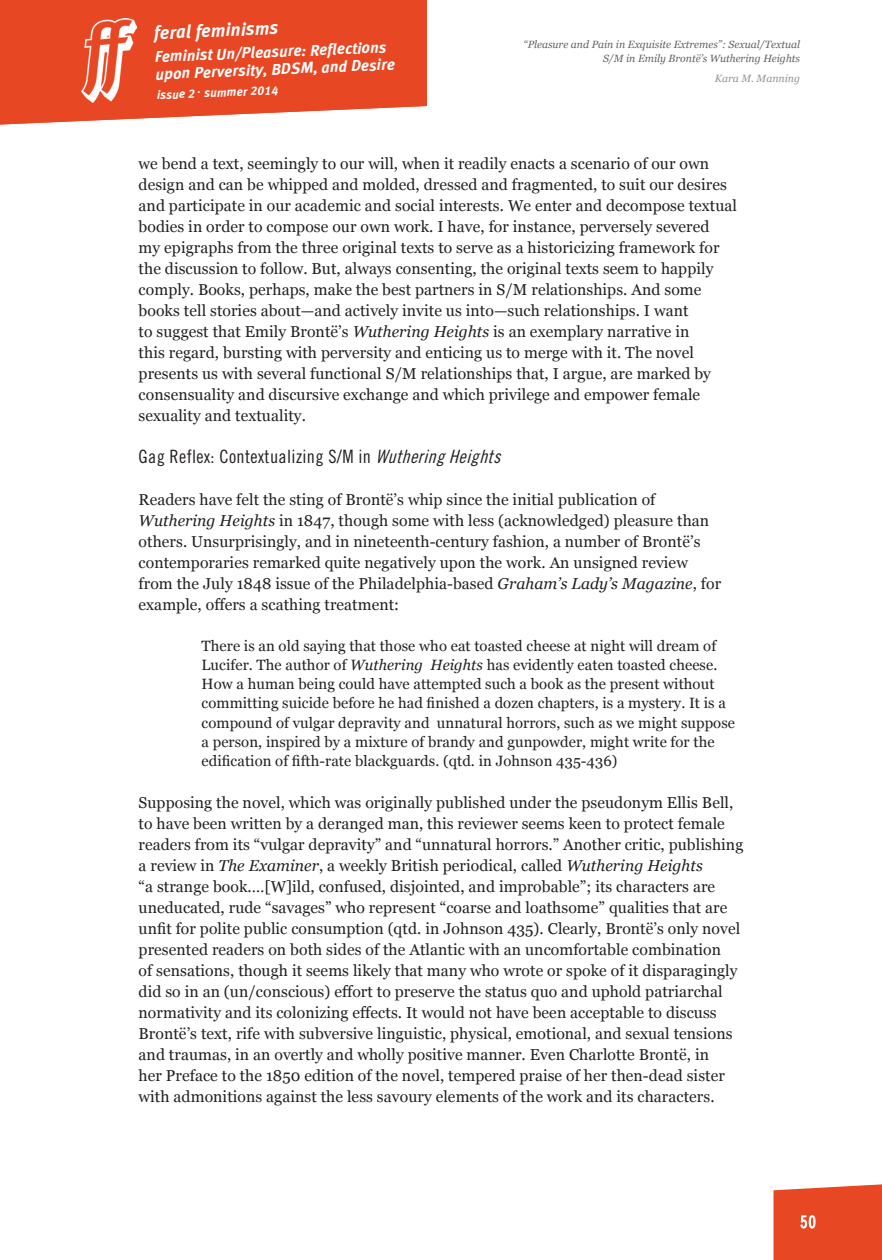
<style>
.page{position:relative;width:882px;height:1260px;background:#fff}
.page>*{position:absolute;margin:0;border:0;box-sizing:border-box;transform-origin:0 0}
.Article_-_Section_Ti{font:18.38px "Trade Gothic Cond Eighteen";letter-spacing:.02em;color:#231f20}
.t1{font:italic 18.38px "Meta Bold Lf";color:#fff}
.t2{font:16.62px "Trade Gothic Cond Eighteen";color:#fff}
.Article_-_Text{font:15.75px/21px "Georgia";letter-spacing:.005em;color:#231f20}
.t3{font:italic 15.75px "Meta Bold Lf";color:#fff}
.Article_-_in_text_ci{font:14.88px/19.2px "Georgia";letter-spacing:.005em;color:#231f20}
.t4{font:italic 12.25px "Meta Bold Lf";color:#fff}
.Article_-_Author_Sm{font:italic 10.5px/13.7px "Georgia";color:#636366;text-align:right}
.Article_-_Author_Sm-2{font:italic 10.5px "Georgia";color:#939598}
.s1{font-style:italic}
</style>
<div class="page">
<div style="left:774px;top:1184px;width:108px;height:76px;background:#e84724"></div>
<svg style="left:0;top:0;width:427px;height:125px;background:#ea593a"></svg>
<p class="t1" style="left:154px;top:22px;width:126px;rotate:-2deg">feral feminisms</p>
<p class="t3" style="left:155px;top:46px;width:233px;rotate:-2deg">Feminist Un/Pleasure: Refl ections</p>
<p class="t3" style="left:155px;top:64px;width:241px;rotate:-2deg">upon Perversity, BDSM, and Desire</p>
<p class="t4" style="left:157px;top:87px;width:123px;rotate:-2deg">issue 2 . summer 2014</p>
<p class="t1" style="left:154px;top:39px;width:126px;rotate:-2deg">feral feminisms</p>
<p class="t3" style="left:154px;top:65px;width:176px;rotate:-2deg">The Politics of Resistance</p>
<p class="t4" style="left:156px;top:83px;width:97px;rotate:-2deg">issue 1 . fall 2013</p>
<p class="Article_-_Author_Sm" style="left:524px;top:38px;width:278px">“Pleasure and Pain in Exquisite Extremes”: Sexual/Textual<br>S/M in Emily Brontë’s Wuthering Heights</p>
<p class="Article_-_Author_Sm-2" style="left:715px;top:71px;width:87px">Kara M. Manning</p>
<p class="Article_-_Text" style="left:139px;top:153px;width:600px">we bend a text, seemingly to our will, when it readily enacts a scenario of our own design and can be whipped and molded, dressed and fragmented, to suit our desires and participate in our academic and social interests. We enter and decompose textual bodies in order to compose our own work. I have, for instance, perversely severed<br>my epigraphs from the three original texts to serve as a historicizing framework for the discussion to follow. But, always consenting, the original texts seem to happily comply. Books, perhaps, make the best partners in S/M relationships. And some books tell stories about—and actively invite us into—such relationships. I want<br>to suggest that Emily Brontë’s <span class="s1">Wuthering Heights</span> is an exemplary narrative in<br>this regard, bursting with perversity and enticing us to merge with it. The novel presents us with several functional S/M relationships that, I argue, are marked by consensuality and discursive exchange and which privilege and empower female sexuality and textuality.</p>
<p class="Article_-_Section_Ti" style="left:139px;top:446px;width:369px">Gag Reflex: Contextualizing S/M in <span class="s1">WutheringHeights</span></p>
<p class="Article_-_Text" style="left:139px;top:489px;width:584px">Readers have felt the sting of Brontë’s whip since the initial publication of <span class="s1">Wuthering Heights</span> in 1847, though some with less (acknowledged) pleasure than others. Unsurprisingly, and in nineteenth-century fashion, a number of Brontë’s contemporaries remarked quite negatively upon the work. An unsigned review from the July 1848 issue of the Philadelphia-based <span class="s1">Graham’s Lady’s Magazine</span>, for example, offers a scathing treatment:</p>
<p class="Article_-_in_text_ci" style="left:202px;top:635px;width:535px">There is an old saying that those who eat toasted cheese at night will dream of Lucifer. The author of <span class="s1">Wuthering Heights</span> has evidently eaten toasted cheese.<br>How a human being could have attempted such a book as the present without committing suicide before he had finished a dozen chapters, is a mystery. It is a compound of vulgar depravity and unnatural horrors, such as we might suppose a person, inspired by a mixture of brandy and gunpowder, might write for the edification of fifth-rate blackguards. (qtd. in Johnson 435-436)</p>
<p class="Article_-_Text" style="left:139px;top:792px;width:606px">Supposing the novel, which was originally published under the pseudonym Ellis Bell, to have been written by a deranged man, this reviewer seems keen to protect female readers from its “vulgar depravity” and “unnatural horrors.” Another critic, publishing a review in <span class="s1">The Examiner</span>, a weekly British periodical, called <span class="s1">Wuthering Heights<br></span>“a strange book.…[W]ild, confused, disjointed, and improbable”; its characters are uneducated, rude “savages” who represent “coarse and loathsome” qualities that are unfit for polite public consumption (qtd. in Johnson 435). Clearly, Brontë’s only novel presented readers on both sides of the Atlantic with an uncomfortable combination<br>of sensations, though it seems likely that many who wrote or spoke of it disparagingly did so in an (un/conscious) effort to preserve the status quo and uphold patriarchal normativity and its colonizing effects. It would not have been acceptable to discuss Brontë’s text, rife with subversive linguistic, physical, emotional, and sexual tensions and traumas, in an overtly and wholly positive manner. Even Charlotte Brontë, in<br>her Preface to the 1850 edition of the novel, tempered praise of her then-dead sister with admonitions against the less savoury elements of the work and its characters.</p>
<p class="t2" style="left:800px;top:1212px;width:17px">50</p>
</div>
